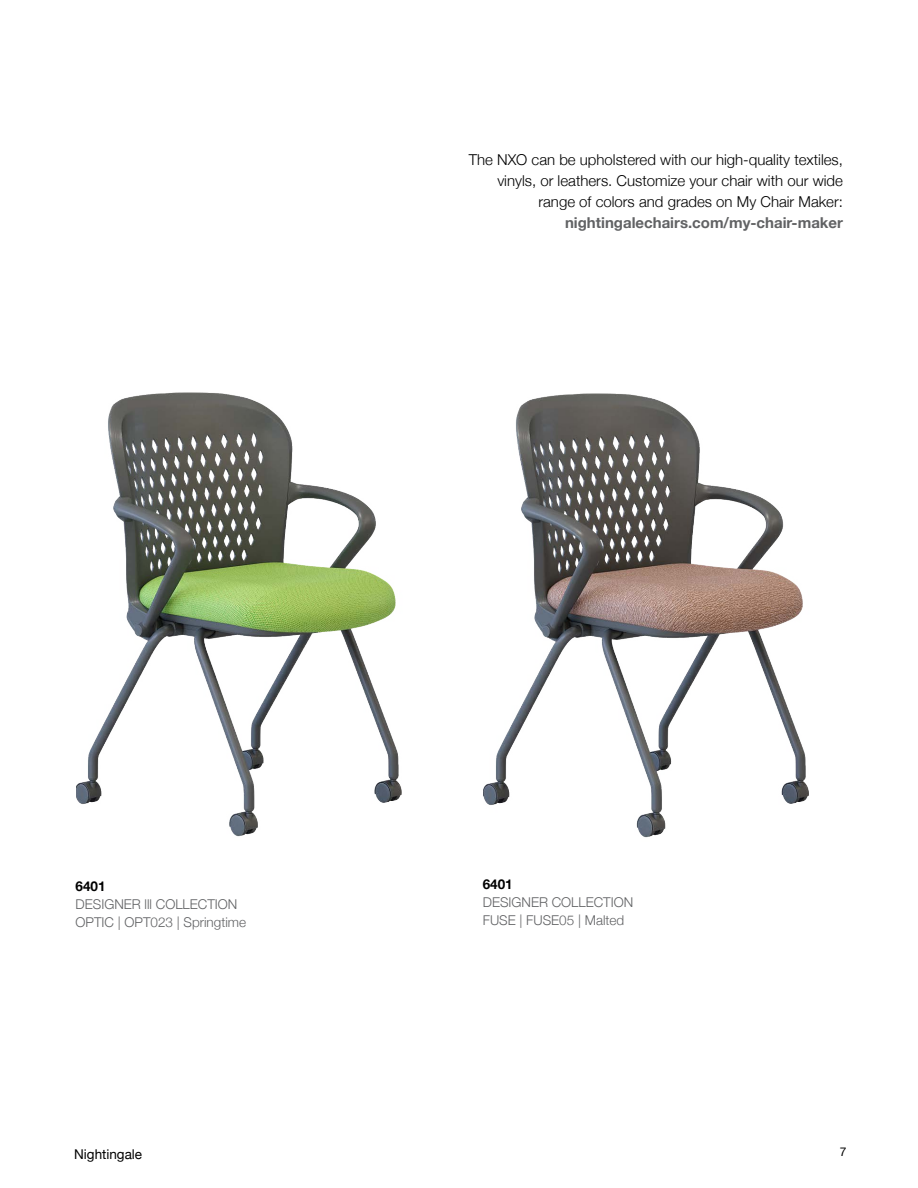
<style>
.page{position:relative;width:918px;height:1188px;background:#fff}
.page>*{position:absolute;margin:0;border:0;box-sizing:border-box;transform-origin:0 0}
.t1{font:300 15px/21px "Helvetica Neue";color:#000;text-align:right}
.t2{font:700 15px "Helvetica Neue";color:#616264}
.t3{font:300 13.5px/18px "Helvetica Neue";color:#616264}
.t4{font:13.5px "Helvetica Neue";color:#000}
.t5{font:700 13.5px "Helvetica Neue";color:#000}
.t6{font:12px "Helvetica Neue";color:#000}
</style>
<div class="page">
<img style="left:76px;top:392px;width:326px;height:445px">
<img style="left:484px;top:393px;width:325px;height:445px">
<p class="t1" style="left:469px;top:148px;width:376px">The NXO can be upholstered with our high-quality textiles, vinyls, or leathers. Customize your chair with our wide range of colors and grades on My Chair Maker:</p>
<p class="t2" style="left:565px;top:210px;width:279px">nightingalechairs.com/my-chair-maker</p>
<p class="t5" style="left:76px;top:875px;width:32px">6401</p>
<p class="t3" style="left:76px;top:894px;width:172px">DESIGNER lll COLLECTION<br>OPTIC | OPT023 | Springtime</p>
<p class="t5" style="left:483px;top:874px;width:32px">6401</p>
<p class="t3" style="left:483px;top:893px;width:152px">DESIGNER COLLECTION<br>FUSE | FUSE05 | Malted</p>
<p class="t4" style="left:74px;top:1144px;width:69px">Nightingale</p>
<p class="t6" style="left:840px;top:1143px;width:8px">7</p>
</div>
